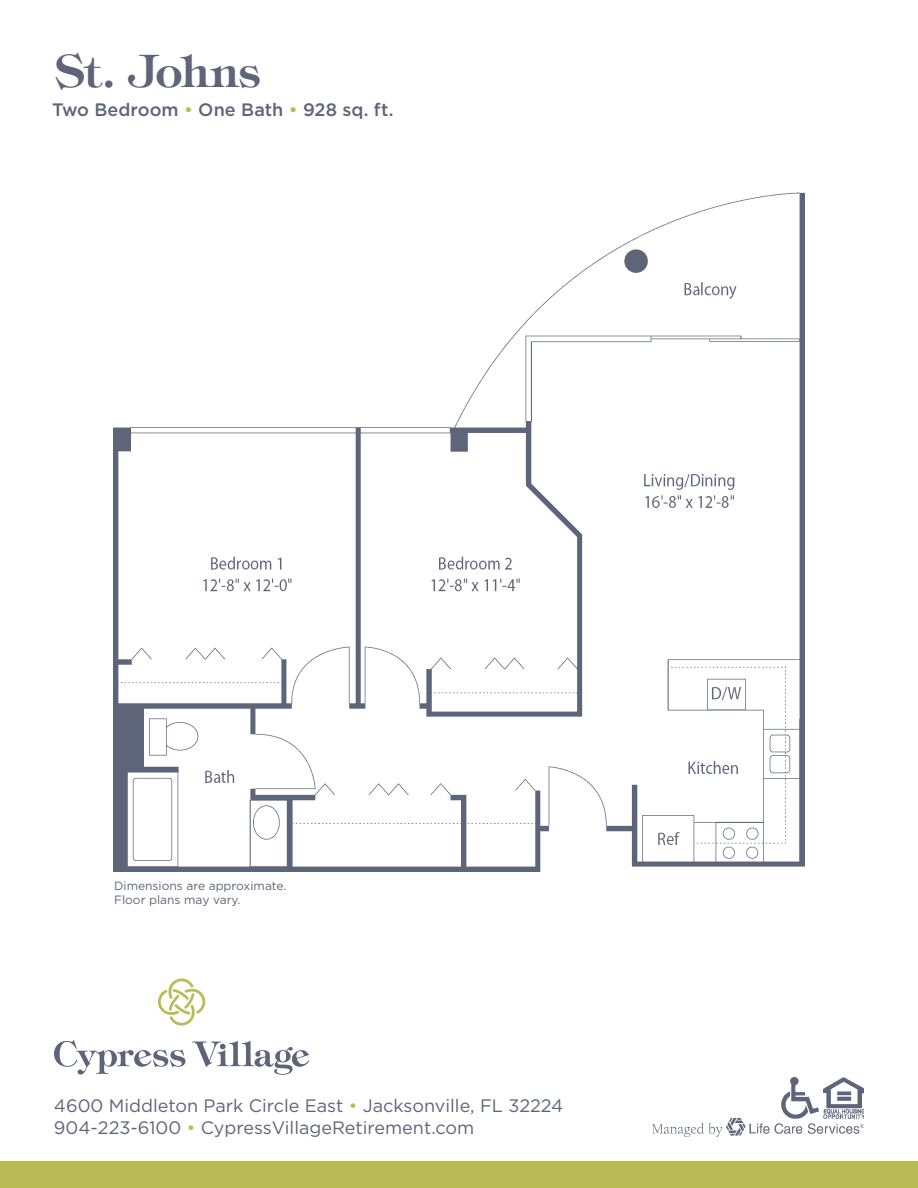
<style>
.page{position:relative;width:918px;height:1188px;background:#fff}
.page>*{position:absolute;margin:0;border:0;box-sizing:border-box;transform-origin:0 0}
.t1{font:600 45px "Tiffany Std";letter-spacing:-.01em;color:#5e6579}
.t2{font:18px/21.6px "Gotham";color:#5e6579}
.t3{font:500 18px "Gotham";color:#5e6579}
.t4{font:12px/14.4px "Gotham";color:#5e6579}
.s1{color:#fff}
.s2{color:#b9bc54}
</style>
<div class="page">
<svg style="left:54px;top:1040px;width:131px;height:35px"></svg>
<svg style="left:192px;top:1041px;width:117px;height:34px"></svg>
<svg style="left:158px;top:978px;width:47px;height:48px"></svg>
<img style="left:781px;top:1077px;width:38px;height:41px">
<img style="left:824px;top:1078px;width:40px;height:40px">
<img style="left:653px;top:1118px;width:211px;height:19px">
<div style="left:0;top:1161px;width:918px;height:27px;background:#b9bc54"></div>
<img style="left:114px;top:192px;width:690px;height:679px">
<h1 class="t1" style="left:55px;top:43px;width:221px">St. Johns<span class="s1">,</span></h1>
<p class="t3" style="left:52px;top:99px;width:348px">Two Bedroom <span class="s2">•</span> One Bath <span class="s2">•</span> 928 sq. ft.<span class="s1">,</span></p>
<p class="t4" style="left:114px;top:878px;width:174px">Dimensions are approximate.<br>Floor plans may vary.</p>
<p class="t2" style="left:54px;top:1095px;width:511px">4600 Middleton Park Circle East <span class="s2">•</span> Jacksonville, FL 32224<br>904-223-6100 <span class="s2">•</span> CypressVillageRetirement.com</p>
</div>
